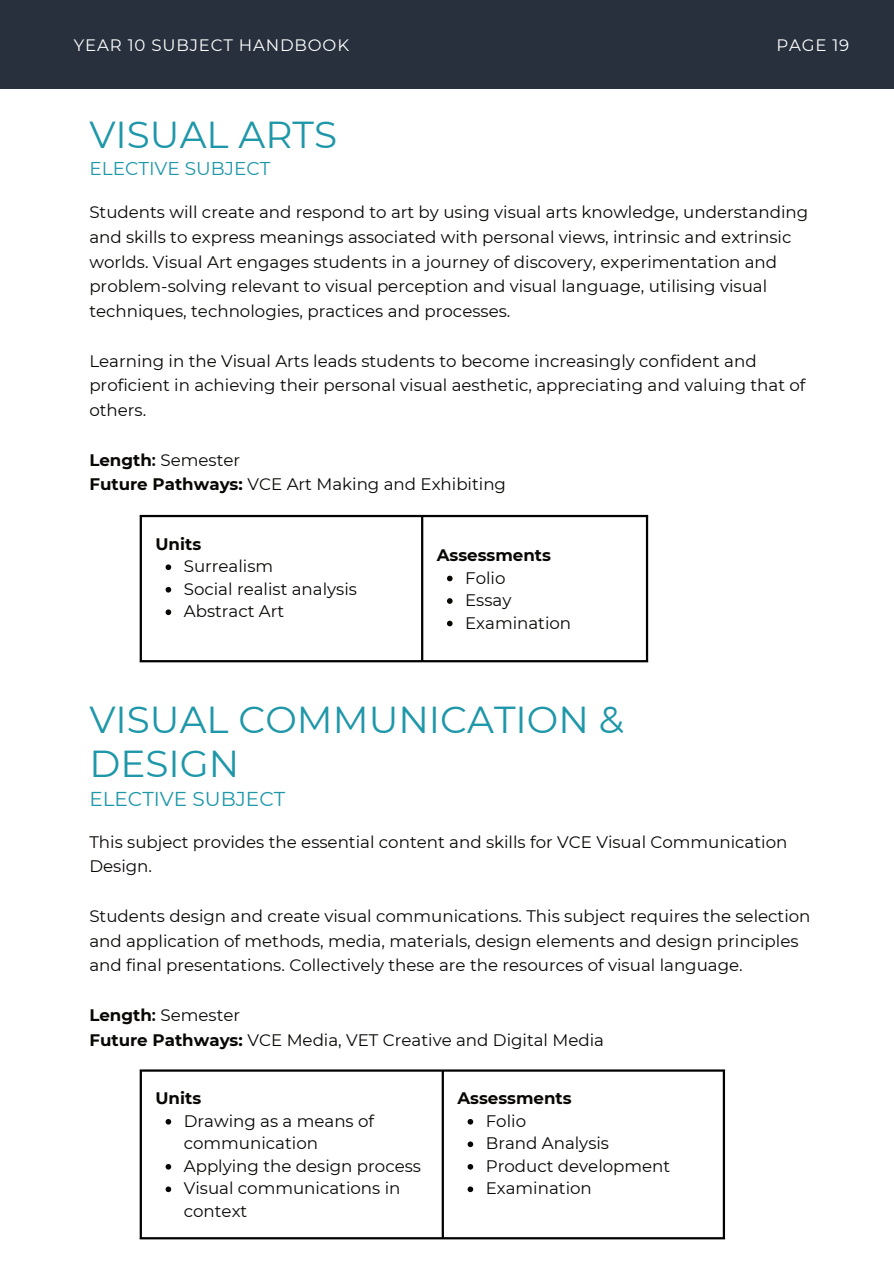
<style>
.page{position:relative;width:894px;height:1264px;background:#fff}
.page>*{position:absolute;margin:0;border:0;box-sizing:border-box;transform-origin:0 0}
.t1{font:37.5px/43.8px "Montserrat";color:#1e97a9}
.t2{font:20.1px "Montserrat";color:#1e97a9}
.t3{font:18.45px "Montserrat";color:#1e97a9}
.t4{font:16.65px/24.8px "Montserrat";color:#080704}
.t5{font:700 16.65px "Montserrat";color:#080704}
.t6{font:16.5px "Montserrat";letter-spacing:.05em;color:#fff}
.s1{font-weight:700}
.s2{font-weight:600}
</style>
<div class="page">
<div style="left:0;top:0;width:893px;height:89px;background:#28303e"></div>
<svg style="left:165px;top:564px;width:6px;height:6px"></svg>
<svg style="left:165px;top:587px;width:6px;height:5px"></svg>
<svg style="left:165px;top:609px;width:6px;height:6px"></svg>
<svg style="left:447px;top:575px;width:5px;height:6px"></svg>
<svg style="left:447px;top:598px;width:5px;height:6px"></svg>
<svg style="left:447px;top:620px;width:5px;height:6px"></svg>
<hr style="left:140px;top:517px;width:2px;height:143px;background:#000">
<hr style="left:421px;top:517px;width:2px;height:143px;background:#000">
<hr style="left:645px;top:517px;width:3px;height:143px;background:#000">
<hr style="left:140px;top:515px;width:508px;height:2px;background:#000">
<hr style="left:140px;top:660px;width:508px;height:2px;background:#000">
<svg style="left:165px;top:1119px;width:6px;height:5px"></svg>
<svg style="left:165px;top:1164px;width:6px;height:5px"></svg>
<svg style="left:165px;top:1186px;width:6px;height:6px"></svg>
<svg style="left:467px;top:1119px;width:6px;height:5px"></svg>
<svg style="left:467px;top:1141px;width:6px;height:6px"></svg>
<svg style="left:467px;top:1164px;width:6px;height:5px"></svg>
<svg style="left:467px;top:1186px;width:6px;height:6px"></svg>
<hr style="left:140px;top:1071px;width:2px;height:166px;background:#000">
<hr style="left:441px;top:1071px;width:3px;height:166px;background:#000">
<hr style="left:722px;top:1071px;width:2px;height:166px;background:#000">
<hr style="left:140px;top:1069px;width:584px;height:2px;background:#000">
<hr style="left:140px;top:1237px;width:584px;height:2px;background:#000">
<p class="t6" style="left:74px;top:34px;width:276px">YEAR 10 SUBJECT HANDBOOK</p>
<p class="t6" style="left:776px;top:34px;width:74px">PAGE 19</p>
<h1 class="t1" style="left:89px;top:112px;width:249px">VISUAL ARTS</h1>
<p class="t3" style="left:89px;top:155px;width:182px">ELECTIVE SUBJECT</p>
<p class="t4" style="left:89px;top:199px;width:720px">Students will create and respond to art by using visual arts knowledge, understanding and skills to express meanings associated with personal views, intrinsic and extrinsic worlds. Visual Art engages students in a journey of discovery, experimentation and problem-solving relevant to visual perception and visual language, utilising visual techniques, technologies, practices and processes.</p>
<p class="t4" style="left:89px;top:348px;width:717px">Learning in the Visual Arts leads students to become increasingly confident and proficient in achieving their personal visual aesthetic, appreciating and valuing that of others.</p>
<p class="t4" style="left:89px;top:447px;width:418px"><span class="s1">Length</span><span class="s2">:</span> Semester<br><span class="s1">Future Pathways:</span> VCE Art Making and Exhibiting</p>
<p class="t5" style="left:155px;top:532px;width:47px">Units</p>
<p class="t4" style="left:184px;top:554px;width:175px;line-height:22.5px">Surrealism<br>Social realist analysis<br>Abstract Art</p>
<p class="t5" style="left:436px;top:543px;width:116px">Assessments</p>
<p class="t4" style="left:465px;top:566px;width:108px;line-height:22.5px">Folio<br>Essay<br>Examination</p>
<h1 class="t1" style="left:89px;top:697px;width:536px">VISUAL COMMUNICATION &amp;<br>DESIGN</h1>
<p class="t2" style="left:89px;top:785px;width:197px">ELECTIVE SUBJECT</p>
<p class="t4" style="left:89px;top:828px;width:699px">This subject provides the essential content and skills for VCE Visual Communication<br>Design.</p>
<p class="t4" style="left:89px;top:903px;width:722px">Students design and create visual communications. This subject requires the selection and application of methods, media, materials, design elements and design principles and final presentations. Collectively these are the resources of visual language.</p>
<p class="t4" style="left:89px;top:1002px;width:516px"><span class="s1">Length</span><span class="s2">:</span> Semester<br><span class="s1">Future Pathways:</span> VCE Media, VET Creative and Digital Media</p>
<p class="t5" style="left:155px;top:1086px;width:47px">Units</p>
<p class="t4" style="left:184px;top:1109px;width:239px;line-height:22.5px">Drawing as a means of communication<br>Applying the design process<br>Visual communications in context</p>
<p class="t5" style="left:457px;top:1086px;width:116px">Assessments</p>
<p class="t4" style="left:485px;top:1109px;width:186px;line-height:22.5px">Folio<br>Brand Analysis<br>Product development<br>Examination</p>
</div>
